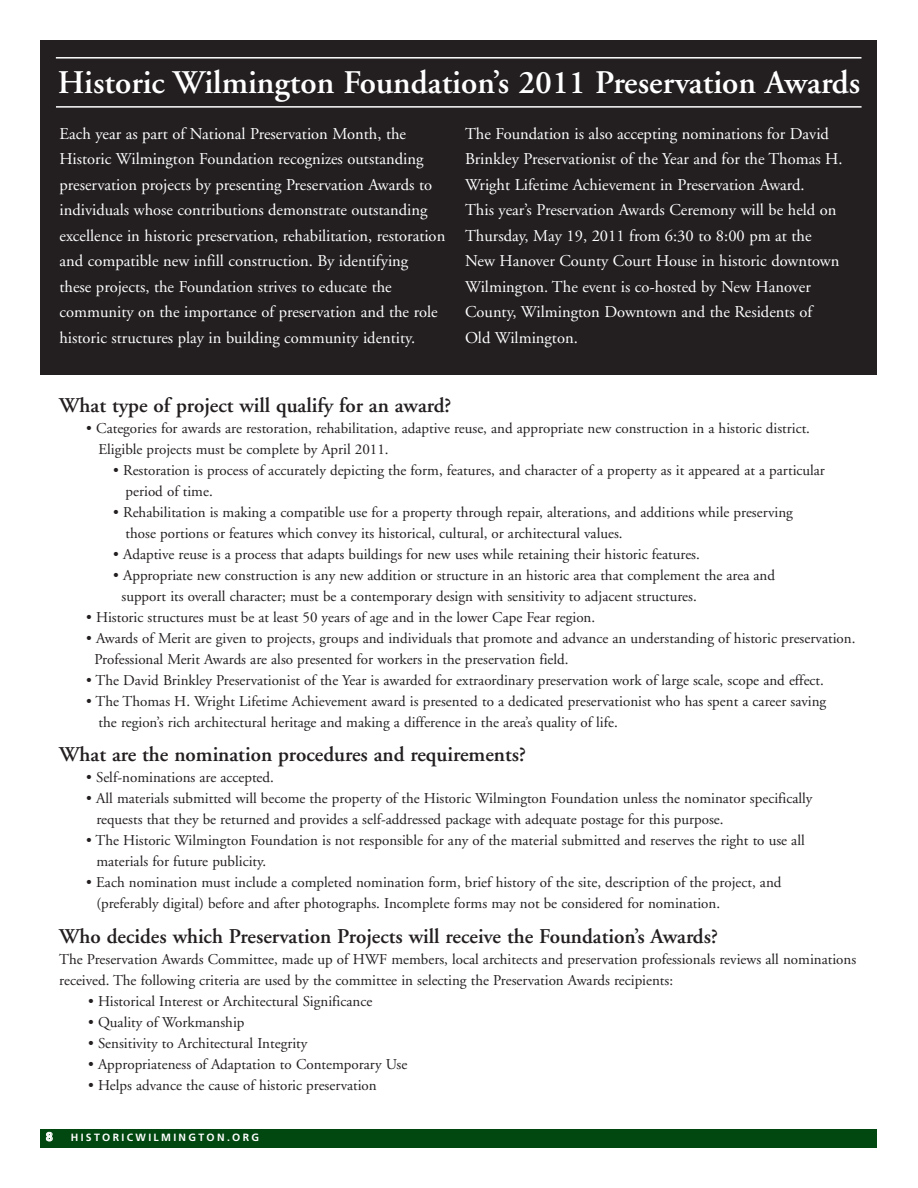
<style>
.page{position:relative;width:918px;height:1188px;background:#fff}
.page>*{position:absolute;margin:0;border:0;box-sizing:border-box;transform-origin:0 0}
.t1{font:600 33px "Adobe Garamond";color:#fff}
.t2{font:600 21px "Adobe Garamond";color:#231f20}
.t3{font:16.5px/25.5px "Adobe Garamond";color:#fff}
.t4{font:15px/21px "Adobe Garamond";color:#231f20}
.t5{font:700 12px "Frutiger";color:#fff}
.t6{font:700 10.5px "Frutiger";letter-spacing:.22em;color:#fff}
</style>
<div class="page">
<div style="left:40px;top:40px;width:838px;height:335px;background:#231f20"></div>
<div style="left:40px;top:1129px;width:838px;height:19px;background:#004710"></div>
<hr style="left:56px;top:106px;width:806px;height:2px;background:#fff">
<hr style="left:56px;top:57px;width:805px;height:2px;background:#fff">
<h1 class="t1" style="left:58px;top:69px;width:804px">Historic Wilmington Foundation’s 2011 Preservation Awards</h1>
<p class="t3" style="left:59px;top:122px;width:387px">Each year as part of National Preservation Month, the Historic Wilmington Foundation recognizes outstanding preservation projects by presenting Preservation Awards to individuals whose contributions demonstrate outstanding excellence in historic preservation, rehabilitation, restoration and compatible new infill construction. By identifying<br>these projects, the Foundation strives to educate the community on the importance of preservation and the role historic structures play in building community identity.</p>
<p class="t3" style="left:465px;top:122px;width:379px">The Foundation is also accepting nominations for David Brinkley Preservationist of the Year and for the Thomas H.<br>Wright Lifetime Achievement in Preservation Award.<br>This year’s Preservation Awards Ceremony will be held on Thursday, May 19, 2011 from 6:30 to 8:00 pm at the New Hanover County Court House in historic downtown Wilmington. The event is co-hosted by New Hanover County, Wilmington Downtown and the Residents of<br>Old Wilmington.</p>
<h2 class="t2" style="left:59px;top:397px;width:394px">What type of project will qualify for an award?</h2>
<p class="t4" style="left:99px;top:419px;width:713px;text-indent:-12px">• Categories for awards are restoration, rehabilitation, adaptive reuse, and appropriate new construction in a historic district.<br>Eligible projects must be complete by April 2011.</p>
<p class="t4" style="left:126px;top:461px;width:701px;text-indent:-12px">• Restoration is process of accurately depicting the form, features, and character of a property as it appeared at a particular period of time.</p>
<p class="t4" style="left:126px;top:503px;width:669px;text-indent:-12px">• Rehabilitation is making a compatible use for a property through repair, alterations, and additions while preserving those portions or features which convey its historical, cultural, or architectural values.</p>
<p class="t4" style="left:113px;top:545px;width:588px">• Adaptive reuse is a process that adapts buildings for new uses while retaining their historic features.</p>
<p class="t4" style="left:122px;top:566px;width:655px;text-indent:-8px">• Appropriate new construction is any new addition or structure in an historic area that complement the area and support its overall character; must be a contemporary design with sensitivity to adjacent structures.</p>
<p class="t4" style="left:86px;top:608px;width:510px">• Historic structures must be at least 50 years of age and in the lower Cape Fear region.</p>
<p class="t4" style="left:95px;top:629px;width:762px;text-indent:-8px">• Awards of Merit are given to projects, groups and individuals that promote and advance an understanding of historic preservation.<br>Professional Merit Awards are also presented for workers in the preservation field.</p>
<p class="t4" style="left:86px;top:671px;width:739px">• The David Brinkley Preservationist of the Year is awarded for extraordinary preservation work of large scale, scope and effect.</p>
<p class="t4" style="left:99px;top:692px;width:729px;text-indent:-12px">• The Thomas H. Wright Lifetime Achievement award is presented to a dedicated preservationist who has spent a career saving the region’s rich architectural heritage and making a difference in the area’s quality of life.</p>
<h2 class="t2" style="left:59px;top:746px;width:468px">What are the nomination procedures and requirements?</h2>
<p class="t4" style="left:86px;top:768px;width:189px">• Self-nominations are accepted.</p>
<p class="t4" style="left:96px;top:789px;width:718px;text-indent:-10px">• All materials submitted will become the property of the Historic Wilmington Foundation unless the nominator specifically requests that they be returned and provides a self-addressed package with adequate postage for this purpose.</p>
<p class="t4" style="left:96px;top:831px;width:710px;text-indent:-10px">• The Historic Wilmington Foundation is not responsible for any of the material submitted and reserves the right to use all materials for future publicity.</p>
<p class="t4" style="left:96px;top:873px;width:687px;text-indent:-10px">• Each nomination must include a completed nomination form, brief history of the site, description of the project, and (preferably digital) before and after photographs. Incomplete forms may not be considered for nomination.</p>
<h2 class="t2" style="left:59px;top:928px;width:660px">Who decides which Preservation Projects will receive the Foundation’s Awards?</h2>
<p class="t4" style="left:59px;top:950px;width:799px">The Preservation Awards Committee, made up of HWF members, local architects and preservation professionals reviews all nominations received. The following criteria are used by the committee in selecting the Preservation Awards recipients:</p>
<p class="t4" style="left:88px;top:992px;width:286px">• Historical Interest or Architectural Significance</p>
<p class="t4" style="left:88px;top:1013px;width:158px">• Quality of Workmanship</p>
<p class="t4" style="left:88px;top:1034px;width:221px">• Sensitivity to Architectural Integrity</p>
<p class="t4" style="left:88px;top:1055px;width:321px">• Appropriateness of Adaptation to Contemporary Use</p>
<p class="t4" style="left:88px;top:1076px;width:290px">• Helps advance the cause of historic preservation</p>
<p class="t5" style="left:46px;top:1132px;width:8px">8</p>
<p class="t6" style="left:71px;top:1133px;width:190px">HISTORICWILMINGTON.ORG</p>
</div>
